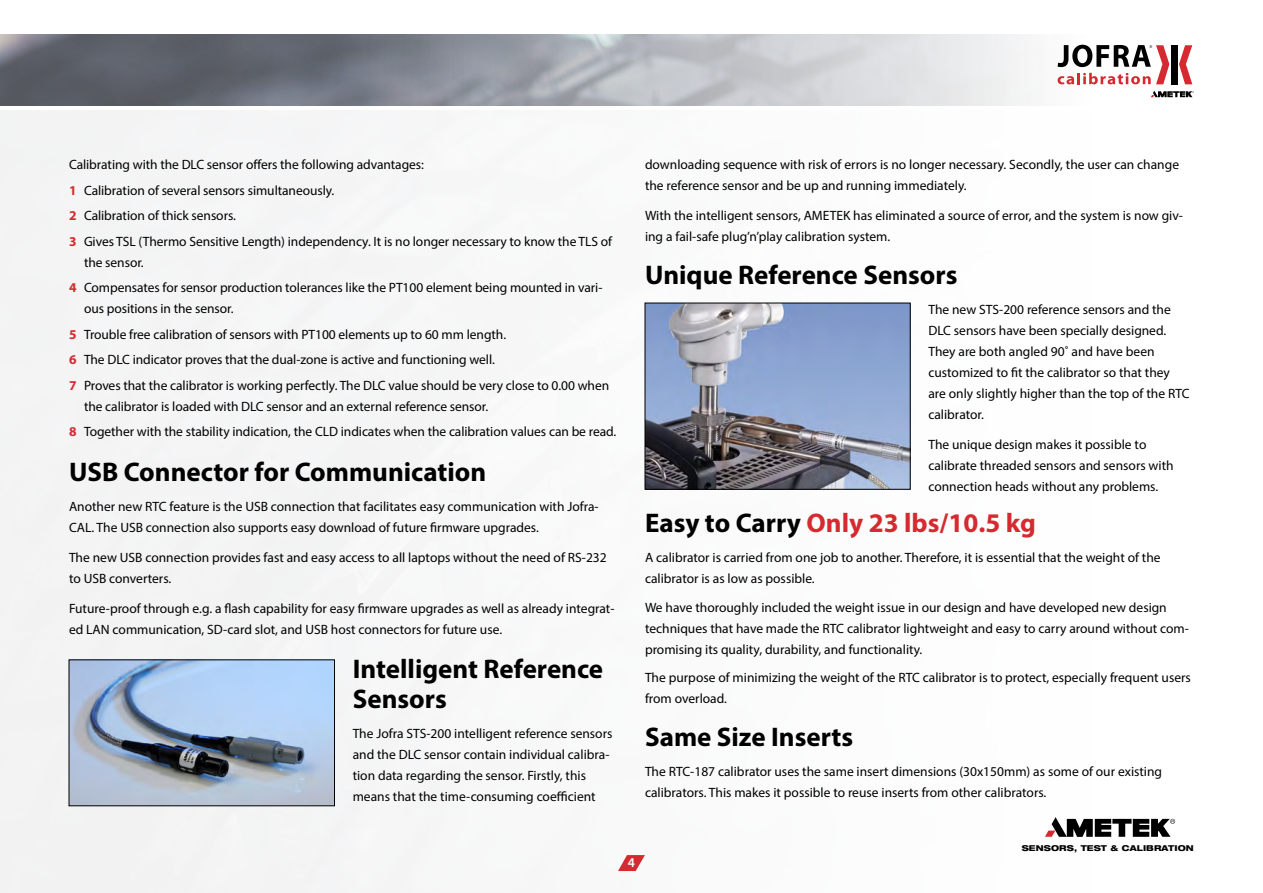
<style>
.page{position:relative;width:1263px;height:893px;background:#fff}
.page>*{position:absolute;margin:0;border:0;box-sizing:border-box;transform-origin:0 0}
.t1{font:700 27px/30px "Myriad Pro";color:#000}
.t2{font:700 27px "Myriad Pro";color:#d52a2f}
.t3{font:13.5px/21px "Myriad Pro";color:#000}
.t4{font:600 13.5px "Myriad Pro";color:#fff}
.t5{font:800 expanded 8.1px "Helvetica Neue LT Pro";letter-spacing:.015em;color:#000}
.s1{font-weight:700;color:#d52a2f}
.s2{color:#000}
</style>
<div class="page">
<img style="left:0;top:35px;width:1193px;height:71px">
<svg style="left:618px;top:855px;width:27px;height:16px"></svg>
<img style="left:71px;top:662px;width:262px;height:142px">
<img style="left:647px;top:305px;width:261px;height:182px">
<svg style="left:1045px;top:817px;width:130px;height:20px"></svg>
<svg style="left:1151px;top:91px;width:43px;height:6px"></svg>
<div style="left:1171px;top:45px;width:7px;height:39px;background:#000"></div>
<svg style="left:1179px;top:45px;width:13px;height:39px"></svg>
<svg style="left:1057px;top:45px;width:112px;height:39px"></svg>
<p class="t3" style="left:69px;top:152px;width:545px;line-height:25.5px">Calibrating with the DLC sensor offers the following advantages:<br><span class="s1">1</span> Calibration of several sensors simultaneously.<br><span class="s1">2</span> Calibration of thick sensors.<br><span class="s1">3</span> Gives TSL (Thermo Sensitive Length) independency. It is no longer necessary to know the TLS of</p>
<p class="t3" style="left:69px;top:249px;width:535px;line-height:25.5px;text-indent:15px">the sensor.<br><span class="s1">4</span> Compensates for sensor production tolerances like the PT100 element being mounted in vari-</p>
<p class="t3" style="left:69px;top:296px;width:542px;line-height:25.5px;text-indent:15px">ous positions in the sensor.<br><span class="s1">5</span> Trouble free calibration of sensors with PT100 elements up to 60 mm length.<br><span class="s1">6</span> The DLC indicator proves that the dual-zone is active and functioning well.<br><span class="s1">7</span> Proves that the calibrator is working perfectly. The DLC value should be very close to 0.00 when</p>
<p class="t3" style="left:69px;top:393px;width:549px;line-height:25.5px;text-indent:15px">the calibrator is loaded with DLC sensor and an external reference sensor.<br><span class="s1">8</span> Together with the stability indication, the CLD indicates when the calibration values can be read.</p>
<h1 class="t1" style="left:69px;top:456px;width:419px">USB Connector for Communication</h1>
<p class="t3" style="left:69px;top:495px;width:531px">Another new RTC feature is the USB connection that facilitates easy communication with Jofra-<br>CAL. The USB connection also supports easy download of future firmware upgrades.</p>
<p class="t3" style="left:69px;top:546px;width:539px">The new USB connection provides fast and easy access to all laptops without the need of RS-232 to USB converters.</p>
<p class="t3" style="left:69px;top:597px;width:547px">Future-proof through e.g. a flash capability for easy firmware upgrades as well as already integrat&shy;ed LAN communication, SD-card slot, and USB host connectors for future use.</p>
<h1 class="t1" style="left:353px;top:653px;width:252px">Intelligent Reference<br>Sensors</h1>
<p class="t3" style="left:353px;top:723px;width:261px">The Jofra STS-200 intelligent reference sensors and the DLC sensor contain individual calibra&shy;tion data regarding the sensor. Firstly, this means that the time-consuming coefficient</p>
<p class="t3" style="left:645px;top:154px;width:536px">downloading sequence with risk of errors is no longer necessary. Secondly, the user can change the reference sensor and be up and running immediately.</p>
<p class="t3" style="left:645px;top:205px;width:539px">With the intelligent sensors, AMETEK has eliminated a source of error, and the system is now giv&shy;ing a fail-safe plug’n’play calibration system.</p>
<h1 class="t1" style="left:645px;top:259px;width:314px">Unique Reference Sensors</h1>
<p class="t3" style="left:928px;top:299px;width:263px">The new STS-200 reference sensors and the DLC sensors have been specially designed.<br>They are both angled 90˚ and have been customized to fit the calibrator so that they are only slightly higher than the top of the RTC calibrator.</p>
<p class="t3" style="left:928px;top:434px;width:247px">The unique design makes it possible to calibrate threaded sensors and sensors with connection heads without any problems.</p>
<h1 class="t2" style="left:645px;top:506px;width:392px"><span class="s2">Easy to Carry</span> Only 23 lbs/10.5 kg</h1>
<p class="t3" style="left:645px;top:547px;width:517px">A calibrator is carried from one job to another. Therefore, it is essential that the weight of the calibrator is as low as possible.</p>
<p class="t3" style="left:645px;top:597px;width:545px">We have thoroughly included the weight issue in our design and have developed new design techniques that have made the RTC calibrator lightweight and easy to carry around without com&shy;promising its quality, durability, and functionality.</p>
<p class="t3" style="left:645px;top:667px;width:547px">The purpose of minimizing the weight of the RTC calibrator is to protect, especially frequent users from overload.</p>
<h1 class="t1" style="left:645px;top:721px;width:210px">Same Size Inserts</h1>
<p class="t3" style="left:645px;top:761px;width:519px">The RTC-187 calibrator uses the same insert dimensions (30x150mm) as some of our existing calibrators. This makes it possible to reuse inserts from other calibrators.</p>
<p class="t4" style="left:628px;top:855px;width:9px">4</p>
<p class="t5" style="left:1022px;top:843px;width:174px">SENSORS, TEST &amp; CALIBRATION</p>
</div>
